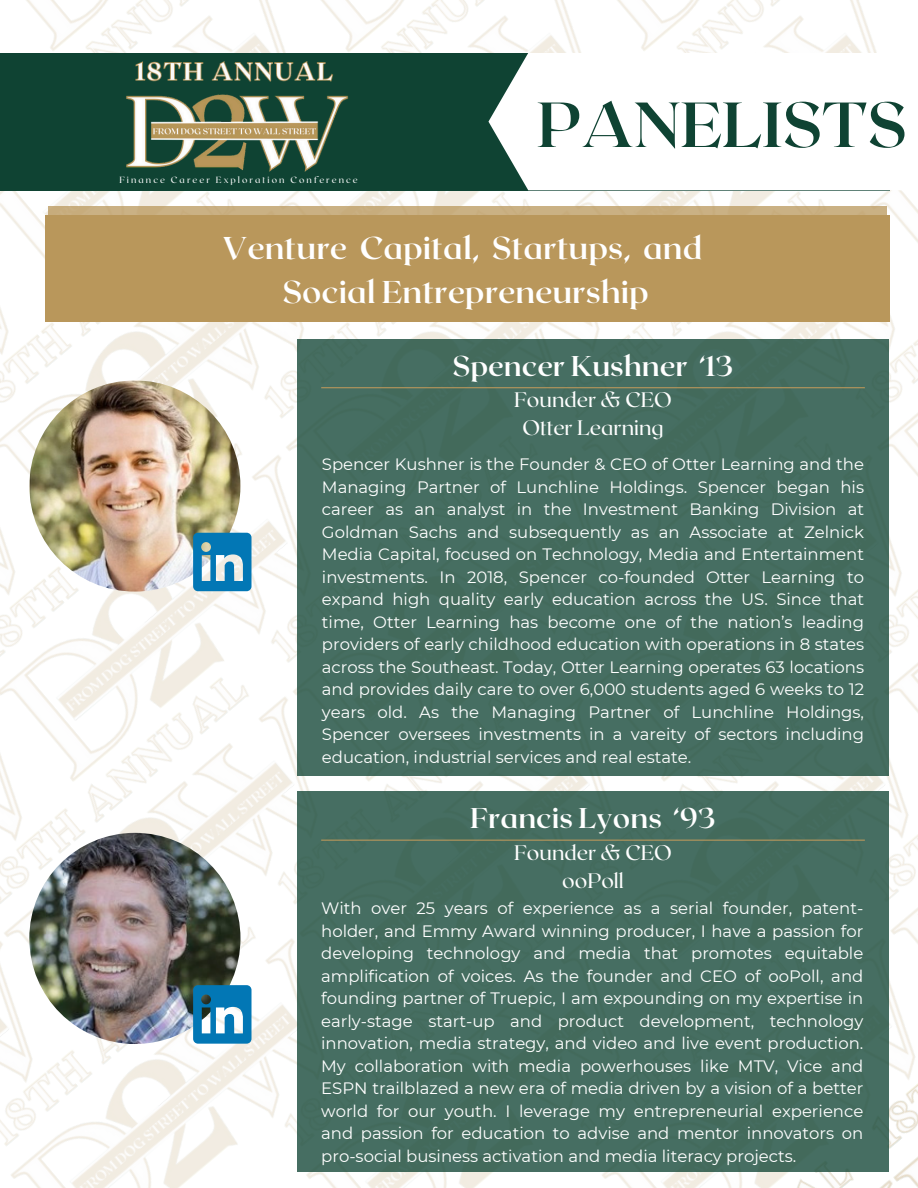
<style>
.page{position:relative;width:918px;height:1188px;background:#fff}
.page>*{position:absolute;margin:0;border:0;box-sizing:border-box;transform-origin:0 0}
.t1{font:700 63.45px "Roxborough CF";color:#0f4333}
.t2{font:700 31.5px/43.8px "Roxborough CF";color:#fff;text-align:center}
.t3{font:700 28.5px "Roxborough CF";color:#fff}
.t4{font:21px/28.2px "Roxborough CF";color:#fff;text-align:center}
.t5{font:16.5px/22.5px "Montserrat";color:#fff;text-align:justify}
.t6{font:9px "Roxborough CF";letter-spacing:.23em;color:#fff}
</style>
<div class="page">
<img style="left:95px;top:563px;width:202px;height:59px">
<img style="left:534px;top:776px;width:289px;height:16px">
<img style="left:95px;top:622px;width:303px;height:242px">
<img style="left:521px;top:322px;width:295px;height:17px">
<img style="left:89px;top:322px;width:295px;height:241px">
<img style="left:514px;top:190px;width:295px;height:16px">
<img style="left:89px;top:190px;width:288px;height:16px">
<img style="left:371px;top:0;width:136px;height:53px">
<img style="left:507px;top:0;width:302px;height:53px">
<img style="left:82px;top:0;width:289px;height:53px">
<img style="left:0;top:864px;width:404px;height:324px">
<img style="left:0;top:625px;width:102px;height:426px">
<img style="left:816px;top:321px;width:102px;height:59px">
<img style="left:823px;top:380px;width:95px;height:412px">
<img style="left:809px;top:0;width:109px;height:321px">
<img style="left:0;top:379px;width:95px;height:427px">
<img style="left:0;top:190px;width:89px;height:375px">
<img style="left:0;top:0;width:82px;height:322px">
<img style="left:830px;top:620px;width:88px;height:247px">
<img style="left:889px;top:867px;width:29px;height:239px">
<img style="left:602px;top:1106px;width:316px;height:82px">
<div style="left:0;top:53px;width:890px;height:137px;background:#0f4333"></div>
<div style="left:489px;top:53px;width:429px;height:137px;background:#fff"></div>
<div style="left:49px;top:206px;width:838px;height:115px;background:#b9975b"></div>
<img style="left:126px;top:61px;width:223px;height:111px">
<div style="left:297px;top:339px;width:592px;height:437px;background:#466e62"></div>
<img style="left:29px;top:380px;width:211px;height:212px;border-radius:50%">
<svg style="left:193px;top:533px;width:59px;height:58px;background:#3d93bf"></svg>
<hr style="left:321px;top:387px;width:544px;height:1px;background:#b9975b">
<div style="left:297px;top:792px;width:592px;height:380px;background:#466e62"></div>
<img style="left:29px;top:833px;width:211px;height:211px;border-radius:50%">
<svg style="left:193px;top:985px;width:59px;height:59px"></svg>
<hr style="left:321px;top:840px;width:544px;height:1px;background:#b9975b">
<p class="t6" style="left:119px;top:174px;width:240px">Finance Career Exploration Conference</p>
<p class="t1" style="left:537px;top:84px;width:372px">PANELISTS</p>
<p class="t2" style="left:223px;top:224px;width:481px">Venture Capital, Startups, and<br>Social Entrepreneurship</p>
<p class="t3" style="left:453px;top:347px;width:282px">Spencer Kushner ‘13</p>
<p class="t4" style="left:514px;top:385px;width:159px">Founder &amp; CEO<br>Otter Learning</p>
<p class="t5" style="left:322px;top:453px;width:544px">Spencer Kushner is the Founder &amp; CEO of Otter Learning and the Managing Partner of Lunchline Holdings. Spencer began his career as an analyst in the Investment Banking Division at Goldman Sachs and subsequently as an Associate at Zelnick Media Capital, focused on Technology, Media and Entertainment investments. In 2018, Spencer co-founded Otter Learning to expand high quality early education across the US. Since that time, Otter Learning has become one of the nation’s leading providers of early childhood education with operations in 8 states across the Southeast. Today, Otter Learning operates 63 locations and provides daily care to over 6,000 students aged 6 weeks to 12 years old. As the Managing Partner of Lunchline Holdings, Spencer oversees investments in a vareity of sectors including education, industrial services and real estate.</p>
<p class="t3" style="left:470px;top:800px;width:247px">Francis Lyons ‘93</p>
<p class="t4" style="left:514px;top:837px;width:159px">Founder &amp; CEO ooPoll</p>
<p class="t5" style="left:321px;top:897px;width:544px">With over 25 years of experience as a serial founder, patent&shy;holder, and Emmy Award winning producer, I have a passion for developing technology and media that promotes equitable amplification of voices. As the founder and CEO of ooPoll, and founding partner of Truepic, I am expounding on my expertise in early-stage start-up and product development, technology innovation, media strategy, and video and live event production.<br>My collaboration with media powerhouses like MTV, Vice and ESPN trailblazed a new era of media driven by a vision of a better world for our youth. I leverage my entrepreneurial experience and passion for education to advise and mentor innovators on pro-social business activation and media literacy projects.</p>
</div>
